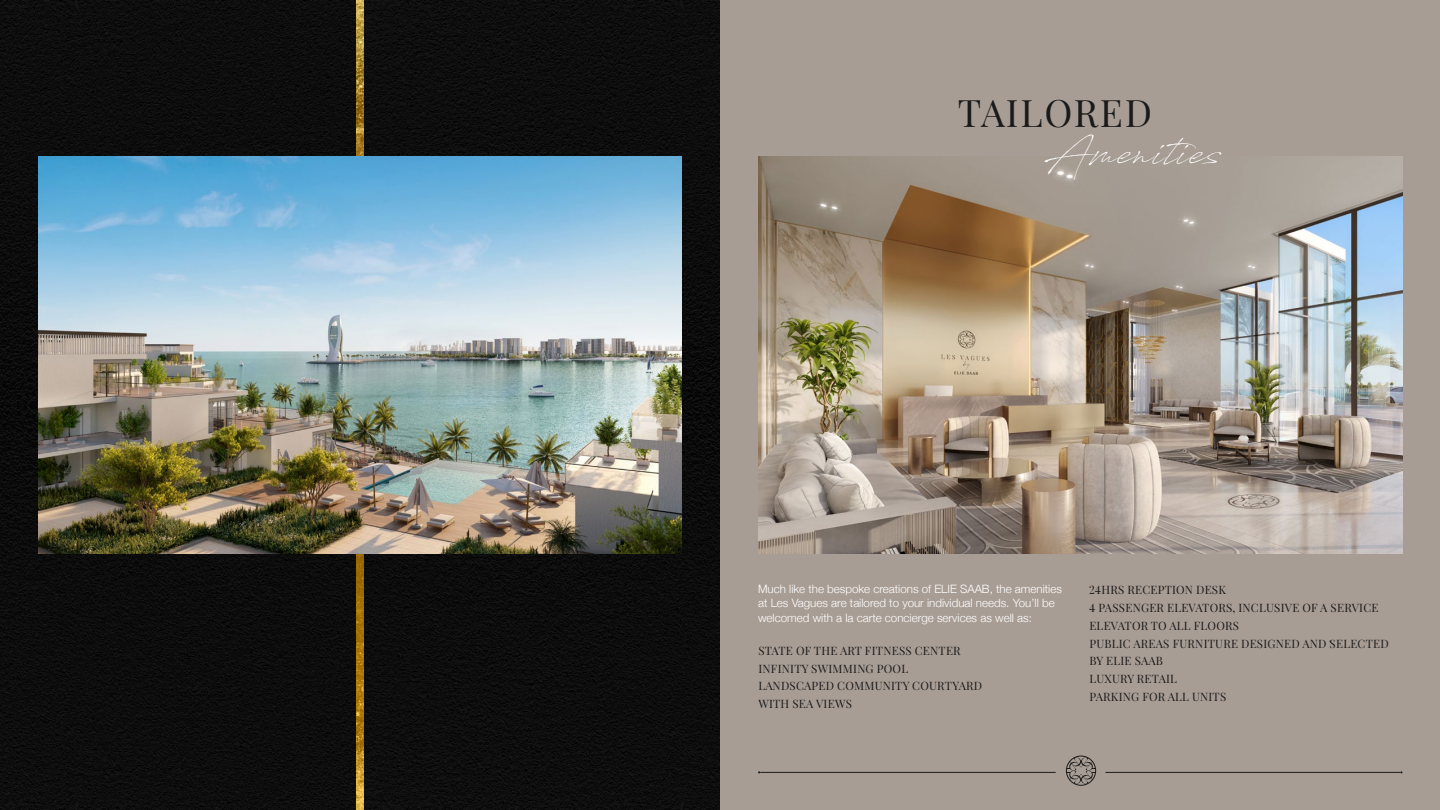
<style>
.page{position:relative;width:1440px;height:810px;background:#fff}
.page>*{position:absolute;margin:0;border:0;box-sizing:border-box;transform-origin:0 0}
.t1{font:42px "Antro Vectra";letter-spacing:.025em;color:#fff}
.t2{font:37.8px "Playfair Display";letter-spacing:.045em;color:#1a1a1a}
.t3{font:11.55px/17.9px "Playfair Display";letter-spacing:.02em;color:#1a1a1a}
.t4{font:300 11.55px/14.7px "Helvetica Neue";color:#fff}
.s1{font-family:"Adobe Arabic"}
</style>
<div class="page">
<div style="left:0;top:0;width:720px;height:810px;background:#0d0d0d"></div>
<div style="left:720px;top:0;width:720px;height:810px;background:#a89d95"></div>
<img style="left:356px;top:0;width:8px;height:810px">
<img style="left:38px;top:157px;width:644px;height:396px">
<img style="left:758px;top:157px;width:644px;height:396px">
<hr style="left:760px;top:772px;width:296px;height:1px;background:#1a1a1a">
<hr style="left:1105px;top:772px;width:295px;height:1px;background:#1a1a1a">
<svg style="left:1066px;top:756px;width:30px;height:30px"></svg>
<h2 class="t2" style="left:958px;top:83px;width:196px">TAILORED</h2>
<h1 class="t1" style="left:1045px;top:123px;width:177px">Amenities</h1>
<p class="t4" style="left:758px;top:580px;width:305px">Much like the bespoke creations of ELIE SAAB, the amenities at Les Vagues are tailored to your individual needs. You’ll be welcomed with a la carte concierge services as well as:</p>
<p class="t3" style="left:758px;top:641px;width:225px">STATE OF THE ART FITNESS CENTER<br>INFINITY SWIMMING POOL<br>LANDSCAPED COMMUNITY COURTYARD<br>WITH SEA VIEWS</p>
<p class="t3" style="left:1089px;top:580px;width:301px">24HRS RECEPTION DESK<br>4 PASSENGER ELEVATORS, INCLUSIVE OF A SERVICE<br>ELEVATOR TO ALL FLOORS<br>PUBLIC AREAS FURNITURE DESIGNED AND <span class="s1">ً</span>SELECTED<br>BY ELIE SAAB<br>LUXURY RETAIL<br>PARKING FOR ALL UNITS</p>
</div>
